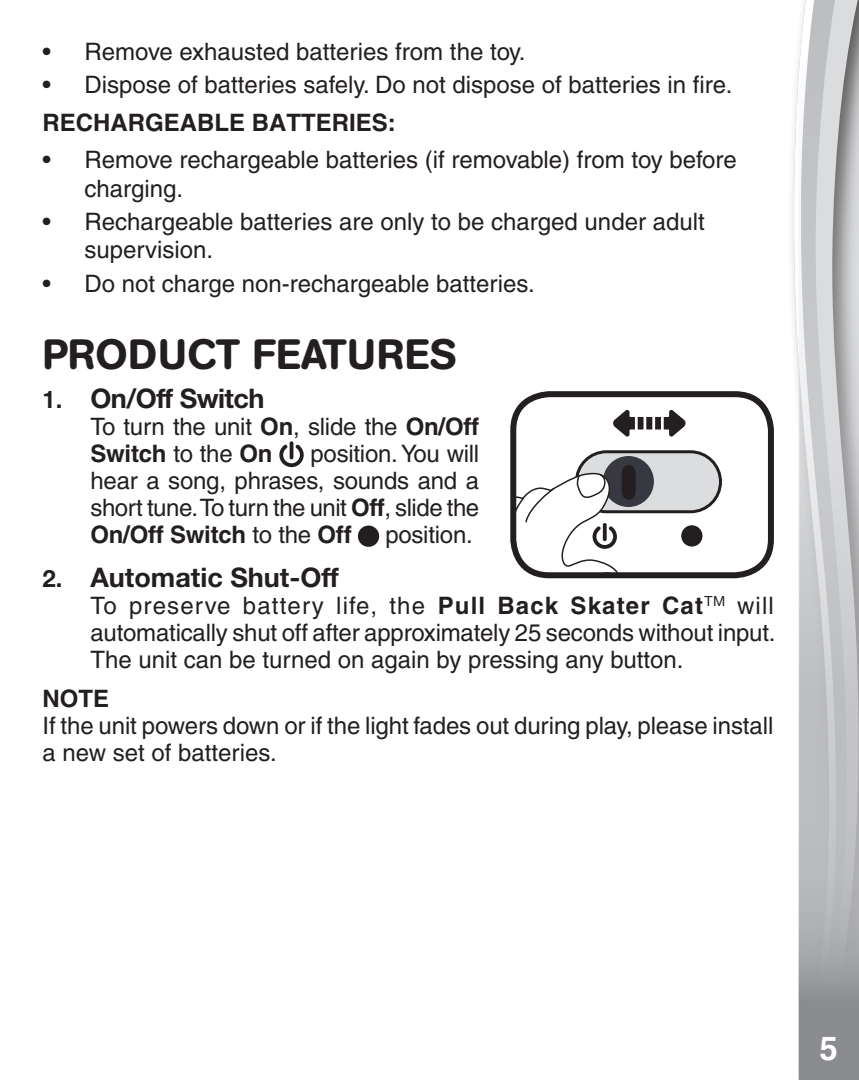
<style>
.page{position:relative;width:859px;height:1080px;background:#fff}
.page>*{position:absolute;margin:0;border:0;box-sizing:border-box;transform-origin:0 0}
.Head_line{font:500 42px "AG Book Rounded";letter-spacing:.02em;color:#231f20}
.t1{font:700 33px "Helvetica";color:#fff}
.Second_line{font:700 27px "Helvetica Neue 75";color:#231f20}
.Second_line-2{font:700 27px "Helvetica Neue 75";letter-spacing:-.02em;color:#231f20}
.Text{font:500 24px/27px "Helvetica";letter-spacing:-.005em;color:#231f20}
.body_text_2{font:500 24px/28.8px "Helvetica";color:#231f20}
.body_text_2-2{font:700 24px "Helvetica";color:#231f20}
.Text-2{font:700 24px "Helvetica";color:#231f20}
.s1{font-family:"Helvetica";font-size:24px}
.s2{font-weight:700}
.s3{font-size:24px}
</style>
<div class="page">
<svg style="left:793px;top:58px;width:6px;height:971px"></svg>
<svg style="left:799px;top:0;width:60px;height:1080px;background:#bebfc1"></svg>
<svg style="left:798px;top:1029px;width:1px;height:51px"></svg>
<hr style="left:290px;top:441px;width:3px;height:18px;background:#231f20;border-radius:2px">
<svg style="left:279px;top:445px;width:25px;height:22px"></svg>
<div style="left:358px;top:526px;width:21px;height:21px;background:#231f20;border-radius:50%"></div>
<svg style="left:613px;top:410px;width:72px;height:27px"></svg>
<div style="left:576px;top:452px;width:144px;height:60px;background:#dcdddf;border-radius:30px"></div>
<div style="left:575px;top:450px;width:147px;height:63px;border:3px solid #231f20;border-radius:30px"></div>
<div style="left:603px;top:456px;width:51px;height:51px;background:#383940;border-radius:50%"></div>
<div style="left:510px;top:391px;width:264px;height:187px;border:6px solid #231f20;border-radius:36px"></div>
<svg style="left:513px;top:465px;width:123px;height:110px"></svg>
<div style="left:681px;top:525px;width:21px;height:22px;background:#231f20;border-radius:50%"></div>
<p class="body_text_2" style="left:42px;top:37px;width:485px">• Remove exhausted batteries from the toy.</p>
<p class="body_text_2" style="left:42px;top:70px;width:692px">• Dispose of batteries safely. Do not dispose of batteries in fire.</p>
<p class="body_text_2-2" style="left:42px;top:107px;width:355px">RECHARGEABLE BATTERIES:</p>
<p class="body_text_2" style="left:84px;top:145px;width:654px;text-indent:-42px">• Remove rechargeable batteries (if removable) from toy before charging.</p>
<p class="body_text_2" style="left:84px;top:207px;width:622px;text-indent:-42px">• Rechargeable batteries are only to be charged under adult supervision.</p>
<p class="body_text_2" style="left:42px;top:269px;width:494px">• Do not charge non-rechargeable batteries.</p>
<p class="Head_line" style="left:42px;top:330px;width:416px">PRODUCT FEATURES</p>
<p class="Second_line-2" style="left:42px;top:381px;width:224px"><span class="s1">1.</span> On/Off Switch</p>
<p class="Text" style="left:90px;top:413px;width:390px">To turn the unit <span class="s2">On</span>, slide the <span class="s2">On/Off<br>Switch</span> to the <span class="s2">On</span></p>
<p class="Text" style="left:90px;top:440px;width:390px;text-align:justify;text-indent:220px">position. You will hear a song, phrases, sounds and a short tune. To turn the unit <span class="s2">Off</span>, slide the <span class="s2">On/Off Switch</span> to the <span class="s2">Off</span></p>
<p class="Text" style="left:385px;top:521px;width:89px">position.</p>
<p class="Second_line" style="left:42px;top:561px;width:298px"><span class="s3">2.</span> Automatic Shut-Off</p>
<p class="Text" style="left:90px;top:592px;width:687px;text-align:justify">To preserve battery life, the <span class="s2">Pull Back Skater Cat</span><sup>TM</sup> will automatically shut off after approximately 25 seconds without input.<br>The unit can be turned on again by pressing any button.</p>
<p class="Text-2" style="left:42px;top:684px;width:68px">NOTE</p>
<p class="Text" style="left:42px;top:712px;width:732px">If the unit powers down or if the light fades out during play, please install a new set of batteries.</p>
<h2 class="t1" style="left:820px;top:1025px;width:25px">5 <sup>5</sup>5</h2>
</div>
